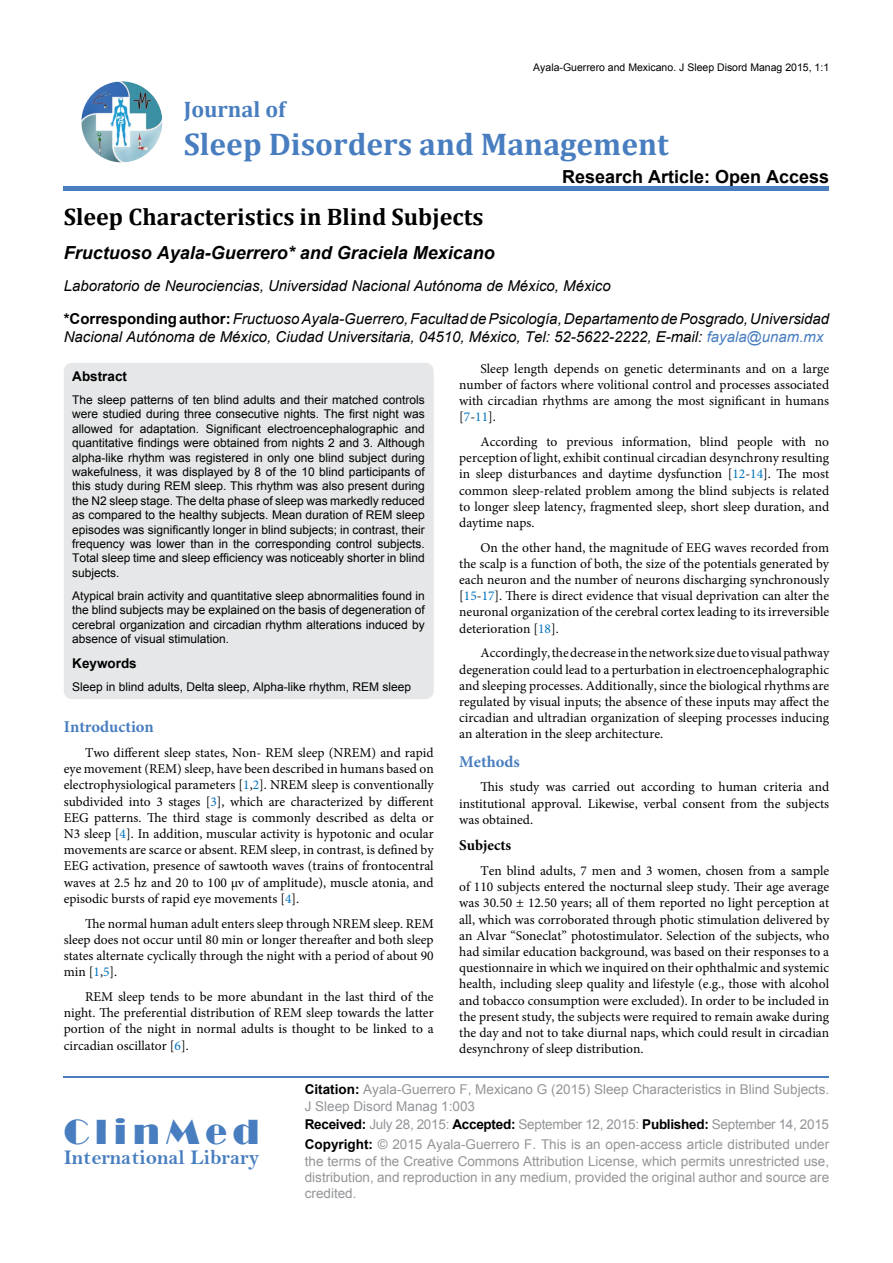
<style>
.page{position:relative;width:893px;height:1263px;background:#fff}
.page>*{position:absolute;margin:0;border:0;box-sizing:border-box;transform-origin:0 0}
.t1{font:36px "Broadway";letter-spacing:.16em;color:#487ec0}
.t2{font:700 31.5px "Cambria";color:#487ec0}
.t3{font:700 24px "Cambria";color:#000}
.t4{font:700 22.5px "Cambria";color:#487ec0}
.t5{font:21px "Bell MT Bold";color:#487ec0}
.t6{font:italic 700 18px "Arial";color:#000}
.t7{font:700 18px "Arial";color:#000}
.t8{font:700 16.5px "Minion Pro";color:#487ec0}
.t9{font:italic 15px/32.2px "Arial";color:#000}
.t10{font:700 15px "Minion Pro";color:#000}
.t11{font:13.5px/16.2px "Minion Pro";color:#000;text-align:justify}
.t12{font:13.5px/16.2px "Arial";color:#939598}
.t13{font:700 13.5px "Arial";color:#000}
.t14{font:12px/14.4px "Arial";color:#000;text-align:justify}
.t15{font:10.5px "Arial";color:#000}
.s1{font-weight:700;font-style:normal}
.s2{color:#487ec0}
.s3{color:#0072bc}
.s4{font-weight:700;color:#000}
</style>
<div class="page">
<img style="left:81px;top:81px;width:81px;height:81px;border-radius:41px">
<div style="left:64px;top:186px;width:765px;height:5px;background:#487ec0"></div>
<hr style="left:64px;top:1076px;width:765px;height:1px;background:#487ec0">
<div style="left:64px;top:363px;width:370px;height:336px;background:#e6e7e8;border-radius:9px"></div>
<p class="t15" style="left:533px;top:61px;width:297px">Ayala-Guerrero and Mexicano. J Sleep Disord Manag 2015, 1:1</p>
<h3 class="t4" style="left:184px;top:93px;width:103px">Journal of</h3>
<h2 class="t2" style="left:184px;top:122px;width:486px">Sleep Disorders and Management</h2>
<h3 class="t7" style="left:562px;top:164px;width:269px">Research Article: Open Access</h3>
<h3 class="t3" style="left:64px;top:200px;width:421px">Sleep Characteristics in Blind Subjects</h3>
<h3 class="t6" style="left:64px;top:241px;width:433px">Fructuoso Ayala-Guerrero* and Graciela Mexicano</h3>
<p class="t9" style="left:64px;top:270px;width:767px">Laboratorio de Neurociencias, Universidad Nacional Autónoma de México, México<br><span class="s1">*Corresponding author:</span> Fructuoso Ayala-Guerrero, Facultad de Psicología, Departamento de Posgrado, Universidad</p>
<p class="t9" style="left:64px;top:320px;width:761px">Nacional Autónoma de México, Ciudad Universitaria, 04510, México, Tel: 52-5622-2222, E-mail: <span class="s2">fayala@unam.mx</span></p>
<p class="t11" style="left:459px;top:360px;width:371px;text-indent:21px">Sleep length depends on genetic determinants and on a large number of factors where volitional control and processes associated with circadian rhythms are among the most significant in humans [<span class="s3">7</span>-<span class="s3">11</span>].</p>
<p class="t11" style="left:459px;top:434px;width:371px;text-indent:21px">According to previous information, blind people with no perception of light, exhibit continual circadian desynchrony resulting in sleep disturbances and daytime dysfunction [<span class="s3">12</span>-<span class="s3">14</span>]. The most common sleep-related problem among the blind subjects is related to longer sleep latency, fragmented sleep, short sleep duration, and daytime naps.</p>
<p class="t11" style="left:459px;top:539px;width:371px;text-indent:21px">On the other hand, the magnitude of EEG waves recorded from the scalp is a function of both, the size of the potentials generated by each neuron and the number of neurons discharging synchronously [<span class="s3">15</span>-<span class="s3">17</span>]. There is direct evidence that visual deprivation can alter the neuronal organization of the cerebral cortex leading to its irreversible deterioration [<span class="s3">18</span>].</p>
<p class="t11" style="left:459px;top:645px;width:371px;text-indent:21px">Accordingly, the decrease in the network size due to visual pathway degeneration could lead to a perturbation in electroencephalographic and sleeping processes. Additionally, since the biological rhythms are regulated by visual inputs; the absence of these inputs may affect the circadian and ultradian organization of sleeping processes inducing an alteration in the sleep architecture.</p>
<p class="t8" style="left:459px;top:750px;width:62px">Methods</p>
<p class="t11" style="left:459px;top:779px;width:371px;text-indent:21px">This study was carried out according to human criteria and institutional approval. Likewise, verbal consent from the subjects was obtained.</p>
<p class="t10" style="left:459px;top:835px;width:53px">Subjects</p>
<p class="t11" style="left:459px;top:863px;width:371px;text-indent:21px">Ten blind adults, 7 men and 3 women, chosen from a sample of 110 subjects entered the nocturnal sleep study. Their age average was 30.50 ± 12.50 years; all of them reported no light perception at all, which was corroborated through photic stimulation delivered by an Alvar “Soneclat” photostimulator. Selection of the subjects, who had similar education background, was based on their responses to a questionnaire in which we inquired on their ophthalmic and systemic health, including sleep quality and lifestyle (e.g., those with alcohol and tobacco consumption were excluded). In order to be included in the present study, the subjects were required to remain awake during the day and not to take diurnal naps, which could result in circadian desynchrony of sleep distribution.</p>
<p class="t13" style="left:72px;top:367px;width:56px">Abstract</p>
<p class="t14" style="left:72px;top:393px;width:354px">The sleep patterns of ten blind adults and their matched controls were studied during three consecutive nights. The first night was allowed for adaptation. Significant electroencephalographic and quantitative findings were obtained from nights 2 and 3. Although alpha-like rhythm was registered in only one blind subject during wakefulness, it was displayed by 8 of the 10 blind participants of this study during REM sleep. This rhythm was also present during the N2 sleep stage. The delta phase of sleep was markedly reduced as compared to the healthy subjects. Mean duration of REM sleep episodes was significantly longer in blind subjects; in contrast, their frequency was lower than in the corresponding control subjects.<br>Total sleep time and sleep efficiency was noticeably shorter in blind subjects.</p>
<p class="t14" style="left:72px;top:588px;width:354px">Atypical brain activity and quantitative sleep abnormalities found in the blind subjects may be explained on the basis of degeneration of cerebral organization and circadian rhythm alterations induced by absence of visual stimulation.</p>
<p class="t13" style="left:72px;top:653px;width:66px">Keywords</p>
<p class="t14" style="left:72px;top:679px;width:340px">Sleep in blind adults, Delta sleep, Alpha-like rhythm, REM sleep</p>
<p class="t8" style="left:64px;top:715px;width:92px">Introduction</p>
<p class="t11" style="left:64px;top:745px;width:371px;text-indent:21px">Two different sleep states, Non- REM sleep (NREM) and rapid eye movement (REM) sleep, have been described in humans based on electrophysiological parameters [<span class="s3">1</span>,<span class="s3">2</span>]. NREM sleep is conventionally subdivided into 3 stages [<span class="s3">3</span>], which are characterized by different EEG patterns. The third stage is commonly described as delta or N3 sleep [<span class="s3">4</span>]. In addition, muscular activity is hypotonic and ocular movements are scarce or absent. REM sleep, in contrast, is defined by EEG activation, presence of sawtooth waves (trains of frontocentral waves at 2.5 hz and 20 to 100 µv of amplitude), muscle atonia, and episodic bursts of rapid eye movements [<span class="s3">4</span>].</p>
<p class="t11" style="left:64px;top:915px;width:371px;text-indent:21px">The normal human adult enters sleep through NREM sleep. REM sleep does not occur until 80 min or longer thereafter and both sleep states alternate cyclically through the night with a period of about 90 min [<span class="s3">1</span>,<span class="s3">5</span>].</p>
<p class="t11" style="left:64px;top:988px;width:371px;text-indent:21px">REM sleep tends to be more abundant in the last third of the night. The preferential distribution of REM sleep towards the latter portion of the night in normal adults is thought to be linked to a circadian oscillator [<span class="s3">6</span>].</p>
<h1 class="t1" style="left:64px;top:1111px;width:197px">ClinMed</h1>
<h3 class="t5" style="left:64px;top:1144px;width:197px">International Library</h3>
<p class="t12" style="left:305px;top:1081px;width:526px"><span class="s4">Citation:</span> Ayala-Guerrero F, Mexicano G (2015) Sleep Characteristics in Blind Subjects.<br>J Sleep Disord Manag 1:003</p>
<p class="t12" style="left:305px;top:1114px;width:526px;line-height:20.4px"><span class="s4">Received:</span> July 28, 2015: <span class="s4">Accepted:</span> September 12, 2015: <span class="s4">Published:</span> September 14, 2015<br><span class="s4">Copyright:</span> © 2015 Ayala-Guerrero F. This is an open-access article distributed under</p>
<p class="t12" style="left:305px;top:1153px;width:526px;text-align:justify">the terms of the Creative Commons Attribution License, which permits unrestricted use, distribution, and reproduction in any medium, provided the original author and source are credited.</p>
</div>
